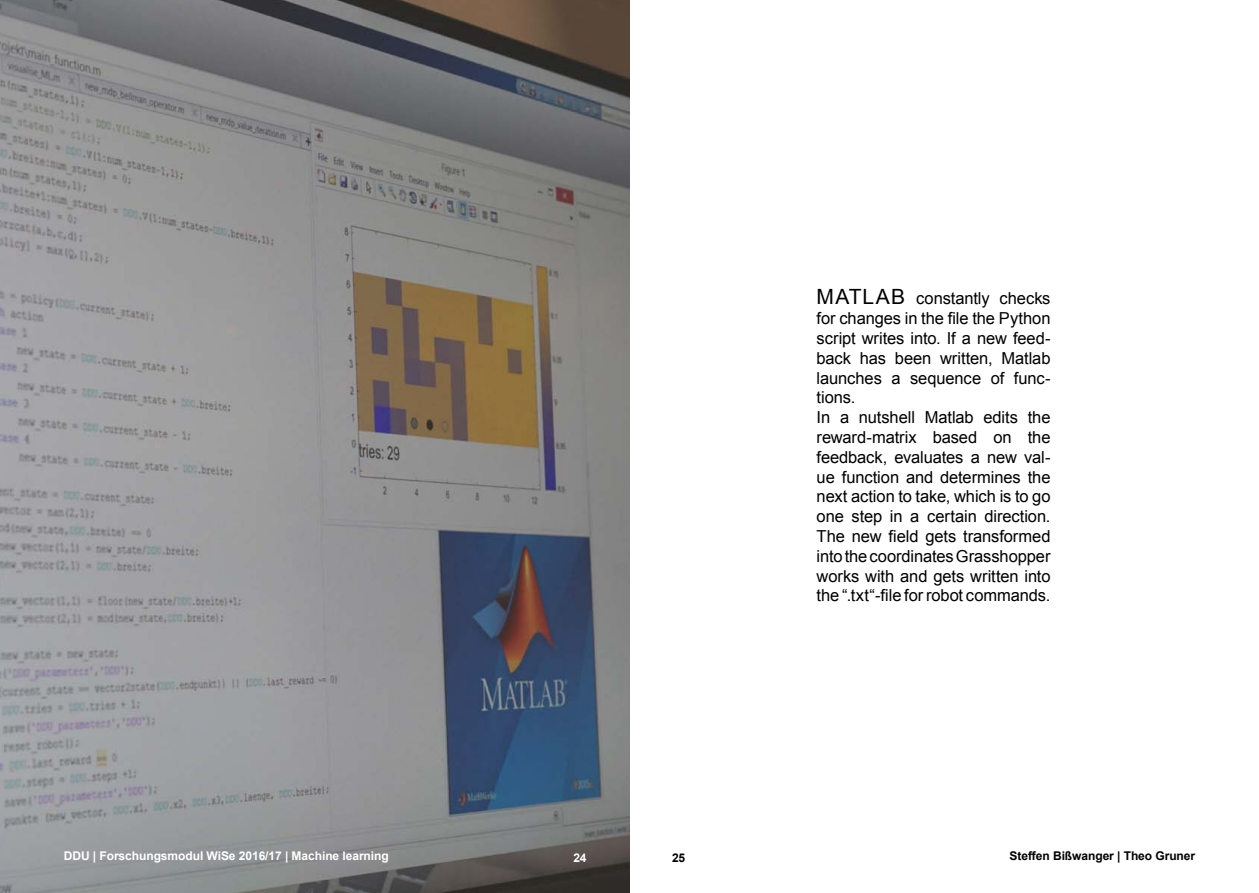
<style>
.page{position:relative;width:1259px;height:893px;background:#fff}
.page>*{position:absolute;margin:0;border:0;box-sizing:border-box;transform-origin:0 0}
.t1{font:16.5px/19.8px "Arial";letter-spacing:-.005em;color:#000}
.t2{font:700 12px "Arial";letter-spacing:-.005em;color:#fff}
.t3{font:700 12px "Arial";letter-spacing:-.005em;color:#000}
.s1{font-size:21px}
</style>
<div class="page">
<img style="left:0;top:0;width:629px;height:893px">
<p class="t1" style="left:816px;top:289px;width:235px"><span class="s1">MATLAB</span> constantly checks for changes in the file the Python script writes into. If a new feed&shy;back has been written, Matlab launches a sequence of func&shy;tions.<br>In a nutshell Matlab edits the reward-matrix based on the feedback, evaluates a new val&shy;ue function and determines the next action to take, which is to go one step in a certain direction.<br>The new field gets transformed into the coordinates Grasshopper works with and gets written into the “.txt“-file for robot commands.</p>
<p class="t2" style="left:64px;top:847px;width:326px">DDU | Forschungsmodul WiSe 2016/17 | Machine learning</p>
<p class="t2" style="left:573px;top:850px;width:15px">24</p>
<p class="t3" style="left:672px;top:850px;width:15px">25</p>
<p class="t3" style="left:1009px;top:847px;width:187px">Steffen Bißwanger | Theo Gruner</p>
</div>
